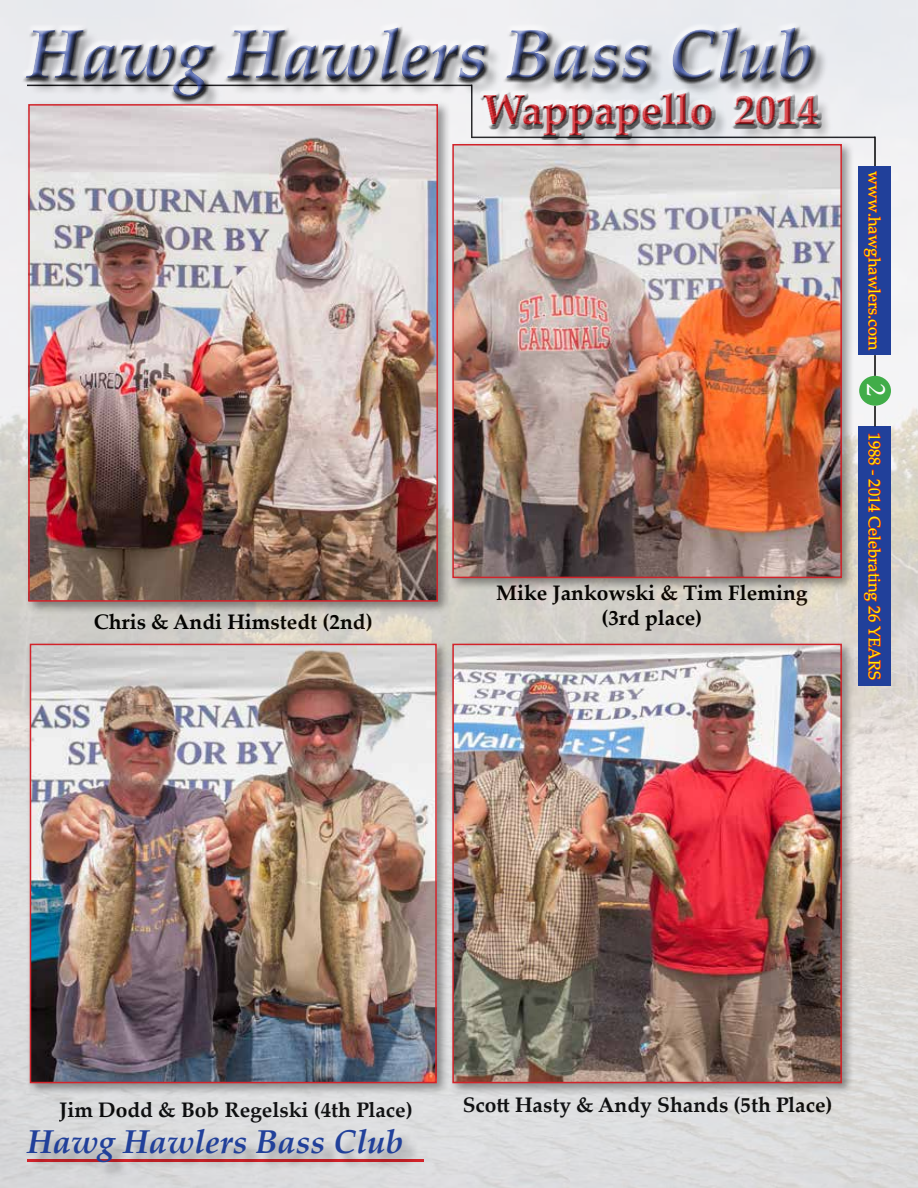
<style>
.page{position:relative;width:918px;height:1188px;background:#fff}
.page>*{position:absolute;margin:0;border:0;box-sizing:border-box;transform-origin:0 0}
.t1{font:italic 700 69px "Palatino Linotype";color:#364ca0}
.t2{font:700 42px "Palatino Linotype";color:#d2232a}
.t3{font:italic 700 33px "Palatino Linotype";color:#21409a}
.t4{font:28.5px "Minion Pro";color:#fff}
.t5{font:700 21px/25.2px "Palatino Linotype";color:#000;text-align:center}
.t6{font:16.5px "Palatino Linotype";color:#fff200}
</style>
<div class="page">
<img style="left:0;top:0;width:918px;height:1188px">
<hr style="left:27px;top:1159px;width:397px;height:3px;background:#d2232a">
<div style="left:29px;top:1131px;width:391px;height:49px;background:#000;opacity:.32"></div>
<div style="left:4px;top:0;width:911px;height:111px;background:#eaebef"></div>
<div style="left:22px;top:24px;width:795px;height:78px;background:#000;opacity:.75"></div>
<hr style="left:27px;top:85px;width:445px;height:1px;background:#000">
<hr style="left:471px;top:85px;width:2px;height:53px;background:#000">
<hr style="left:472px;top:137px;width:403px;height:1px;background:#000">
<hr style="left:874px;top:137px;width:2px;height:31px;background:#000">
<div style="left:859px;top:167px;width:32px;height:188px;background:#21409a"></div>
<svg style="left:863px;top:171px;width:19px;height:180px"></svg>
<div style="left:859px;top:426px;width:32px;height:260px;background:#21409a"></div>
<svg style="left:864px;top:433px;width:18px;height:247px"></svg>
<hr style="left:874px;top:355px;width:2px;height:21px;background:#000">
<hr style="left:874px;top:406px;width:2px;height:20px;background:#000">
<div style="left:859px;top:376px;width:32px;height:30px;background:#41ad49;border-radius:50%"></div>
<div style="left:25px;top:101px;width:426px;height:514px;background:#000;opacity:.4"></div>
<img style="left:31px;top:107px;width:404px;height:492px">
<div style="left:28px;top:104px;width:410px;height:498px;border:2px solid #d2232a"></div>
<div style="left:449px;top:141px;width:406px;height:450px;background:#000;opacity:.4"></div>
<img style="left:455px;top:147px;width:384px;height:428px">
<div style="left:452px;top:144px;width:390px;height:434px;border:2px solid #d2232a"></div>
<div style="left:26px;top:640px;width:424px;height:456px;background:#000;opacity:.4"></div>
<img style="left:33px;top:647px;width:401px;height:433px">
<div style="left:30px;top:644px;width:407px;height:439px;border:2px solid #d2232a"></div>
<div style="left:449px;top:640px;width:406px;height:456px;background:#000;opacity:.4"></div>
<img style="left:455px;top:647px;width:384px;height:433px">
<div style="left:452px;top:644px;width:390px;height:439px;border:2px solid #d2232a"></div>
<div style="left:486px;top:96px;width:348px;height:57px;background:#000;opacity:.32"></div>
<div style="left:480px;top:89px;width:342px;height:48px;background:#fff;opacity:.75"></div>
<div style="left:480px;top:91px;width:342px;height:48px;background:#000;opacity:.75"></div>
<h1 class="t1" style="left:27px;top:5px;width:788px">Hawg Hawlers Bass Club</h1>
<h2 class="t2" style="left:483px;top:80px;width:337px">Wappapello 2014</h2>
<p class="t5" style="left:94px;top:609px;width:281px">Chris &amp; Andi Himstedt (2nd)</p>
<p class="t5" style="left:496px;top:579px;width:313px">Mike Jankowski &amp; Tim Fleming (3rd place)</p>
<p class="t6" style="left:886px;top:171px;width:180px;rotate:90deg">www.hawghawlers.com</p>
<h3 class="t4" style="left:895px;top:383px;width:15px;rotate:90deg">2</h3>
<p class="t6" style="left:886px;top:433px;width:249px;rotate:90deg">1988 - 2014 Celebrating 26 YEARS</p>
<p class="t5" style="left:59px;top:1097px;width:355px">Jim Dodd &amp; Bob Regelski (4th Place)</p>
<h3 class="t3" style="left:27px;top:1119px;width:378px">Hawg Hawlers Bass Club</h3>
<p class="t5" style="left:463px;top:1092px;width:371px">Scott Hasty &amp; Andy Shands (5th Place)</p>
</div>
